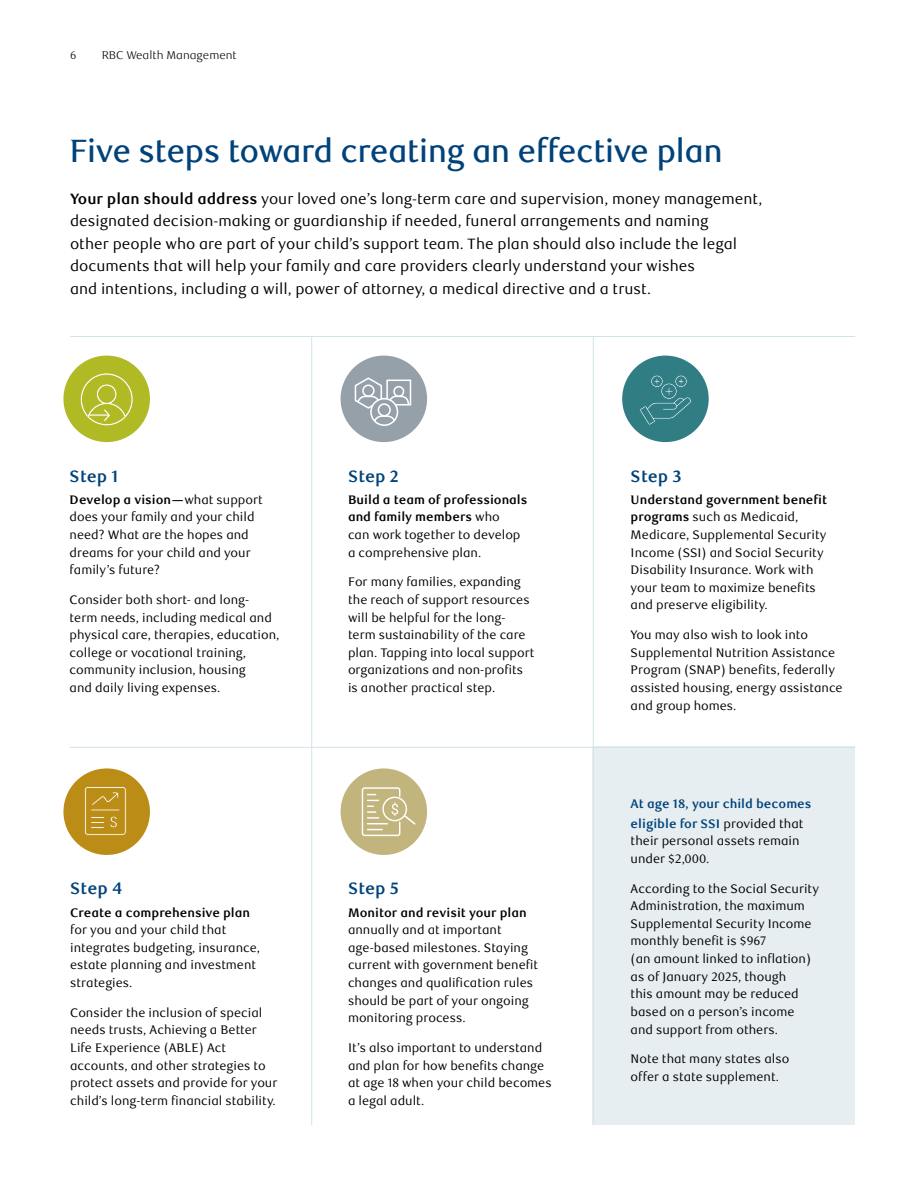
<style>
.page{position:relative;width:918px;height:1188px;background:#fff}
.page>*{position:absolute;margin:0;border:0;box-sizing:border-box;transform-origin:0 0}
.Page_title_21_5_26__H2{font:500 32.25px "RBC Display";color:#00427a}
.Steps__style_11pt__H3{font:700 16.5px "RBC Text";color:#00427a}
.Intro_para_10_15__P{font:15px/22.5px "RBC Text";color:#000}
.Body_8_25_11_75_more_SB__P{font:12.3px/17.5px "RBC Text";color:#000}
.Body_8_25_11_75_more_SB__P-2{font:700 12.3px/19px "RBC Text";color:#00427a}
.t1{font:300 11.25px "RBC Text";color:#000}
.s1{font-weight:700}
.s2{font-weight:400;color:#000}
</style>
<div class="page">
<div style="left:593px;top:747px;width:262px;height:378px;background:#e7eef1"></div>
<hr style="left:70px;top:336px;width:785px;height:1px;background:#d1e4ea">
<hr style="left:311px;top:337px;width:1px;height:788px;background:#d1e4ea">
<hr style="left:593px;top:337px;width:1px;height:788px;background:#d1e4ea">
<div style="left:622px;top:356px;width:87px;height:86px;background:#307d84;border-radius:50%"></div>
<svg style="left:639px;top:375px;width:52px;height:50px"></svg>
<div style="left:341px;top:768px;width:86px;height:87px;background:#c2b47d;border-radius:50%"></div>
<svg style="left:362px;top:787px;width:54px;height:49px"></svg>
<div style="left:63px;top:356px;width:87px;height:86px;background:#b0ba25;border-radius:50%"></div>
<svg style="left:80px;top:373px;width:54px;height:53px"></svg>
<div style="left:63px;top:768px;width:87px;height:87px;background:#bc8d16;border-radius:50%"></div>
<svg style="left:84px;top:768px;width:43px;height:68px"></svg>
<div style="left:90px;top:816px;width:15px;height:3px;border:1px solid #bc8d16"></div>
<div style="left:90px;top:809px;width:30px;height:2px;border:1px solid #bc8d16"></div>
<div style="left:341px;top:356px;width:86px;height:86px;background:#95a0a9;border-radius:50%"></div>
<svg style="left:354px;top:377px;width:58px;height:49px"></svg>
<hr style="left:70px;top:747px;width:785px;height:1px;background:#d1e4ea">
<p class="t1" style="left:70px;top:48px;width:8px">6</p>
<p class="t1" style="left:102px;top:48px;width:137px">RBC Wealth Management</p>
<h2 class="Page_title_21_5_26__H2" style="left:70px;top:132px;width:654px">Five steps toward creating an effective plan</h2>
<p class="Intro_para_10_15__P" style="left:70px;top:187px;width:694px"><span class="s1">Your plan should address</span> your loved one’s long-term care and supervision, money management, designated decision-making or guardianship if needed, funeral arrangements and naming<br>other people who are part of your child’s support team. The plan should also include the legal documents that will help your family and care providers clearly understand your wishes<br>and intentions, including a will, power of attorney, a medical directive and a trust.</p>
<h3 class="Steps__style_11pt__H3" style="left:70px;top:466px;width:50px">Step 1</h3>
<p class="Body_8_25_11_75_more_SB__P" style="left:70px;top:491px;width:195px"><span class="s1">Develop a vision—</span>what support does your family and your child need? What are the hopes and dreams for your child and your family’s future?</p>
<p class="Body_8_25_11_75_more_SB__P" style="left:70px;top:591px;width:211px">Consider both short- and long&shy;term needs, including medical and physical care, therapies, education, college or vocational training, community inclusion, housing<br>and daily living expenses.</p>
<h3 class="Steps__style_11pt__H3" style="left:348px;top:466px;width:53px">Step 2</h3>
<p class="Body_8_25_11_75_more_SB__P" style="left:348px;top:491px;width:181px"><span class="s1">Build a team of professionals and family members</span> who<br>can work together to develop a comprehensive plan.</p>
<p class="Body_8_25_11_75_more_SB__P" style="left:348px;top:574px;width:188px">For many families, expanding the reach of support resources will be helpful for the long&shy;term sustainability of the care plan. Tapping into local support organizations and non-profits is another practical step.</p>
<h3 class="Steps__style_11pt__H3" style="left:70px;top:879px;width:54px">Step 4</h3>
<p class="Body_8_25_11_75_more_SB__P" style="left:70px;top:904px;width:192px"><span class="s1">Create a comprehensive plan </span>for you and your child that integrates budgeting, insurance, estate planning and investment strategies.</p>
<p class="Body_8_25_11_75_more_SB__P" style="left:70px;top:1004px;width:209px">Consider the inclusion of special needs trusts, Achieving a Better Life Experience (ABLE) Act accounts, and other strategies to protect assets and provide for your child’s long-term financial stability.</p>
<h3 class="Steps__style_11pt__H3" style="left:348px;top:879px;width:53px">Step 5</h3>
<p class="Body_8_25_11_75_more_SB__P" style="left:348px;top:904px;width:192px"><span class="s1">Monitor and revisit your plan </span>annually and at important age-based milestones. Staying current with government benefit changes and qualification rules should be part of your ongoing monitoring process.</p>
<p class="Body_8_25_11_75_more_SB__P" style="left:348px;top:1039px;width:205px">It’s also important to understand and plan for how benefits change at age 18 when your child becomes a legal adult.</p>
<h3 class="Steps__style_11pt__H3" style="left:631px;top:466px;width:53px">Step 3</h3>
<p class="Body_8_25_11_75_more_SB__P" style="left:631px;top:491px;width:198px"><span class="s1">Understand government benefit programs</span> such as Medicaid,<br>Medicare, Supplemental Security<br>Income (SSI) and Social Security<br>Disability Insurance. Work with your team to maximize benefits and preserve eligibility.</p>
<p class="Body_8_25_11_75_more_SB__P" style="left:631px;top:626px;width:214px">You may also wish to look into<br>Supplemental Nutrition Assistance<br>Program (SNAP) benefits, federally assisted housing, energy assistance and group homes.</p>
<p class="Body_8_25_11_75_more_SB__P-2" style="left:631px;top:795px;width:182px">At age 18, your child becomes eligible for SSI <span class="s2">provided that</span></p>
<p class="Body_8_25_11_75_more_SB__P" style="left:631px;top:833px;width:170px">their personal assets remain under $2,000.</p>
<p class="Body_8_25_11_75_more_SB__P" style="left:631px;top:880px;width:190px">According to the Social Security<br>Administration, the maximum<br>Supplemental Security Income monthly benefit is $967<br>(an amount linked to inflation) as of January 2025, though<br>this amount may be reduced based on a person’s income and support from others.</p>
<p class="Body_8_25_11_75_more_SB__P" style="left:631px;top:1050px;width:160px">Note that many states also offer a state supplement.</p>
</div>
